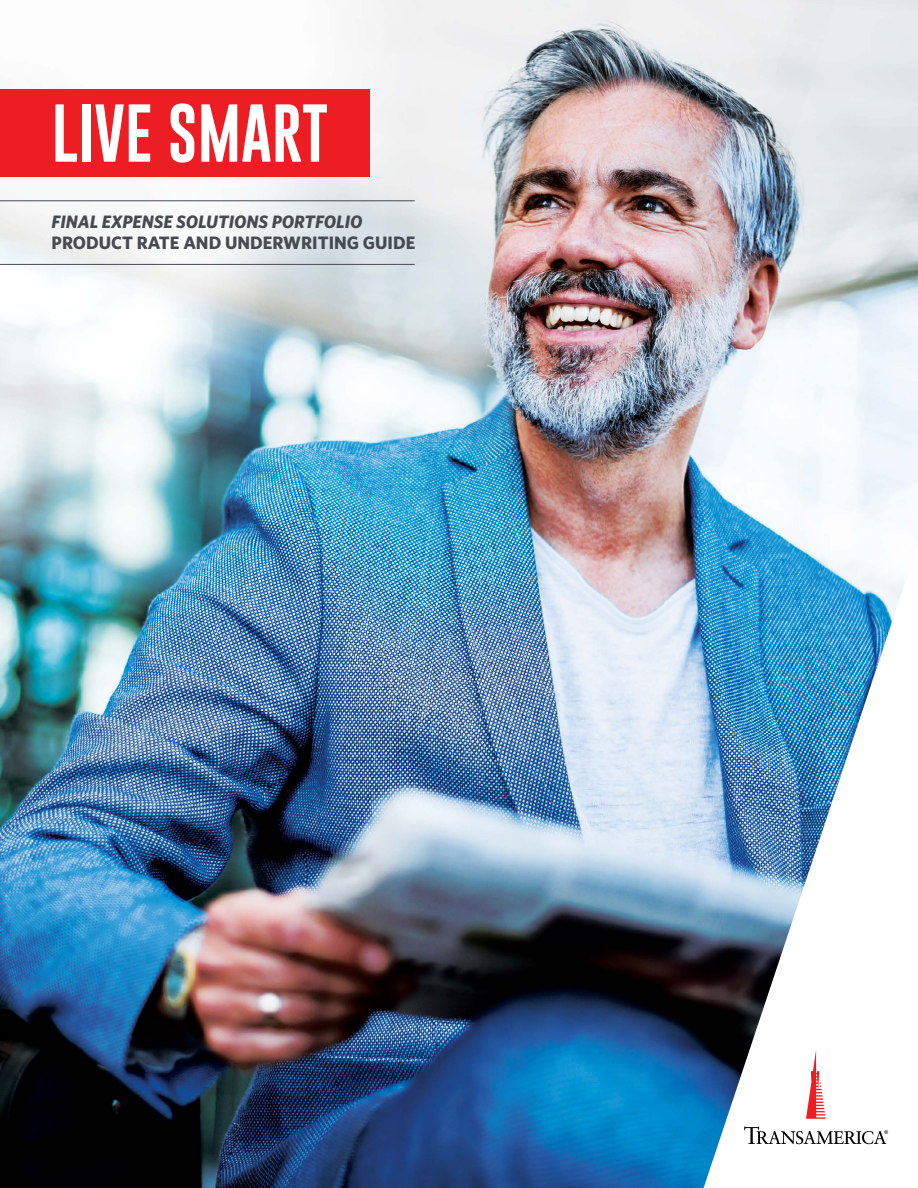
<style>
.page{position:relative;width:918px;height:1188px;background:#fff}
.page>*{position:absolute;margin:0;border:0;box-sizing:border-box;transform-origin:0 0}
.t1{font:59.85px "Gobold";color:#fff}
.t2{font:700 18px "Whitney";color:#474b4f}
.t3{font:italic 700 18px "Whitney";color:#474b4f}
</style>
<div class="page">
<img style="left:0;top:0;width:918px;height:1188px">
<img style="left:704px;top:544px;width:214px;height:644px">
<svg style="left:806px;top:1050px;width:20px;height:69px"></svg>
<svg style="left:744px;top:1126px;width:144px;height:18px"></svg>
<div style="left:0;top:89px;width:369px;height:88px;background:#ed1d24"></div>
<hr style="left:0;top:200px;width:415px;height:1px;background:#474b4f">
<hr style="left:0;top:264px;width:415px;height:1px;background:#474b4f">
<h1 class="t1" style="left:52px;top:95px;width:278px">LIVE SMART</h1>
<p class="t3" style="left:52px;top:210px;width:312px">FINAL EXPENSE SOLUTIONS PORTFOLIO</p>
<p class="t2" style="left:52px;top:231px;width:365px">PRODUCT RATE AND UNDERWRITING GUIDE</p>
</div>
